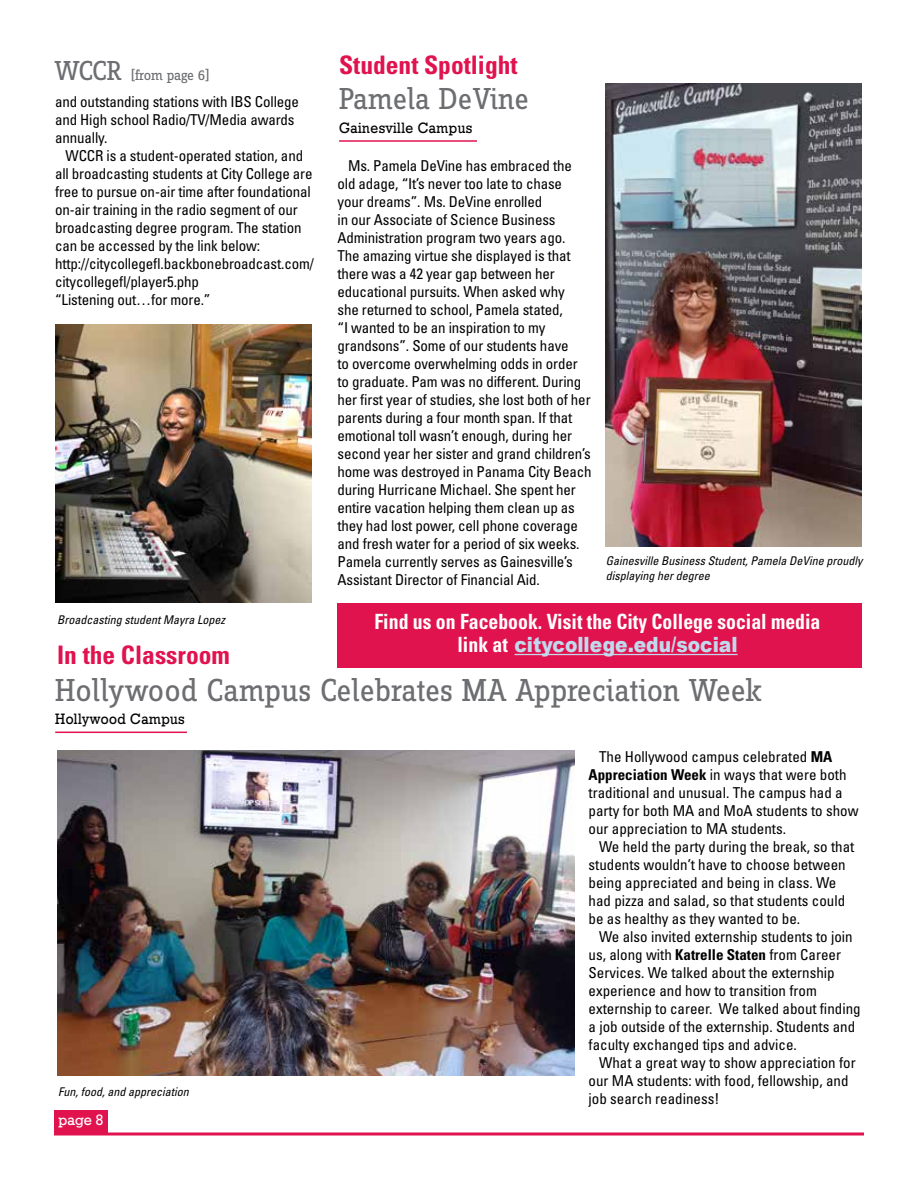
<style>
.page{position:relative;width:918px;height:1188px;background:#fff}
.page>*{position:absolute;margin:0;border:0;box-sizing:border-box;transform-origin:0 0}
.t1{font:33px "Zine Slab Dis";letter-spacing:-.01em;color:#6d6e71}
.t2{font:31.5px "Zine Slab Dis";letter-spacing:-.005em;color:#6d6e71}
.t3{font:700 condensed 25.5px "Univers";color:#e1134f}
.t4{font:700 condensed 21px "Univers";color:#fff;scale:.94 1}
.t5{font:900 21px "Arial";color:#c1d9ed;scale:.89 1}
.t6{font:condensed 15px/18px "Univers";letter-spacing:-.01em;color:#000}
.t7{font:15px "Geometric Slab 712 BT Medium A";letter-spacing:.03em;color:#000;scale:.95 1}
.t8{font:15px "Zine Slab Dis";letter-spacing:-.025em;color:#6d6e71}
.t9{font:15px "Geometric Slab 712 BT Medium A";color:#fff}
.t10{font:italic condensed 12px/15px "Univers";color:#000}
.s1{font-size:28.5px}
.s2{font-family:"Univers";font-weight:700;font-stretch:condensed;color:#fff}
.s3{font-weight:700}
</style>
<div class="page">
<svg style="left:54px;top:1132px;width:810px;height:4px;background:#e84d7a"></svg>
<div style="left:54px;top:1110px;width:54px;height:24px;background:#e1134f"></div>
<img style="left:606px;top:84px;width:256px;height:462px">
<hr style="left:339px;top:140px;width:138px;height:2px;background:#e1134f">
<img style="left:57px;top:751px;width:517px;height:325px">
<hr style="left:55px;top:732px;width:132px;height:1px;background:#e1134f">
<div style="left:338px;top:604px;width:524px;height:64px;background:#e1134f"></div>
<hr style="left:515px;top:654px;width:223px;height:1px;background:#c1d9ed">
<img style="left:55px;top:324px;width:256px;height:279px">
<p class="t8" style="left:54px;top:68px;width:157px"><span class="s1">WCCR</span> [from page 6]</p>
<p class="t6" style="left:55px;top:92px;width:245px">and outstanding stations with IBS College and High school Radio/TV/Media awards annually.</p>
<p class="t6" style="left:55px;top:146px;width:260px;text-indent:10px">WCCR is a student-operated station, and all broadcasting students at City College are free to pursue on-air time after foundational on-air training in the radio segment of our broadcasting degree program. The station can be accessed by the link below: http://citycollegefl.backbonebroadcast.com/ citycollegefl/player5.php<br>“Listening out…for more.”</p>
<p class="t10" style="left:57px;top:612px;width:169px">Broadcasting student Mayra Lopez</p>
<h3 class="t3" style="left:57px;top:639px;width:174px">In the Classroom</h3>
<h3 class="t3" style="left:339px;top:49px;width:180px">Student Spotlight</h3>
<h2 class="t2" style="left:339px;top:83px;width:191px">Pamela DeVine</h2>
<p class="t7" style="left:339px;top:119px;width:142px">Gainesville Campus</p>
<p class="t6" style="left:338px;top:156px;width:256px;text-indent:10px">Ms. Pamela DeVine has embraced the old adage, “It’s never too late to chase your dreams”. Ms. DeVine enrolled<br>in our Associate of Science Business Administration program two years ago.<br>The amazing virtue she displayed is that there was a 42 year gap between her educational pursuits. When asked why<br>she returned to school, Pamela stated,<br>“I wanted to be an inspiration to my grandsons”. Some of our students have<br>to overcome overwhelming odds in order to graduate. Pam was no different. During her first year of studies, she lost both of her parents during a four month span. If that emotional toll wasn’t enough, during her second year her sister and grand children’s home was destroyed in Panama City Beach during Hurricane Michael. She spent her entire vacation helping them clean up as they had lost power, cell phone coverage and fresh water for a period of six weeks.<br>Pamela currently serves as Gainesville’s Assistant Director of Financial Aid.</p>
<p class="t10" style="left:606px;top:553px;width:258px">Gainesville Business Student, Pamela DeVine proudly displaying her degree</p>
<h3 class="t4" style="left:375px;top:609px;width:476px">Find us on Facebook. Visit the City College social media</h3>
<h3 class="t5" style="left:457px;top:633px;width:316px"><span class="s2">link at</span> citycollege.edu/social</h3>
<h1 class="t1" style="left:55px;top:674px;width:708px">Hollywood Campus Celebrates MA Appreciation Week</h1>
<p class="t7" style="left:55px;top:710px;width:138px">Hollywood Campus</p>
<p class="t10" style="left:58px;top:1084px;width:132px">Fun, food, and appreciation</p>
<p class="t9" style="left:58px;top:1111px;width:46px">page 8</p>
<p class="t6" style="left:589px;top:747px;width:271px;text-indent:10px">The Hollywood campus celebrated <span class="s3">MA Appreciation Week</span> in ways that were both traditional and unusual. The campus had a party for both MA and MoA students to show our appreciation to MA students.</p>
<p class="t6" style="left:589px;top:837px;width:267px;text-indent:10px">We held the party during the break, so that students wouldn’t have to choose between being appreciated and being in class. We had pizza and salad, so that students could be as healthy as they wanted to be.</p>
<p class="t6" style="left:589px;top:927px;width:274px;text-indent:10px">We also invited externship students to join us, along with <span class="s3">Katrelle Staten</span> from Career Services. We talked about the externship experience and how to transition from externship to career. We talked about finding a job outside of the externship. Students and faculty exchanged tips and advice.</p>
<p class="t6" style="left:589px;top:1053px;width:269px;text-indent:10px">What a great way to show appreciation for our MA students: with food, fellowship, and job search readiness!</p>
</div>
